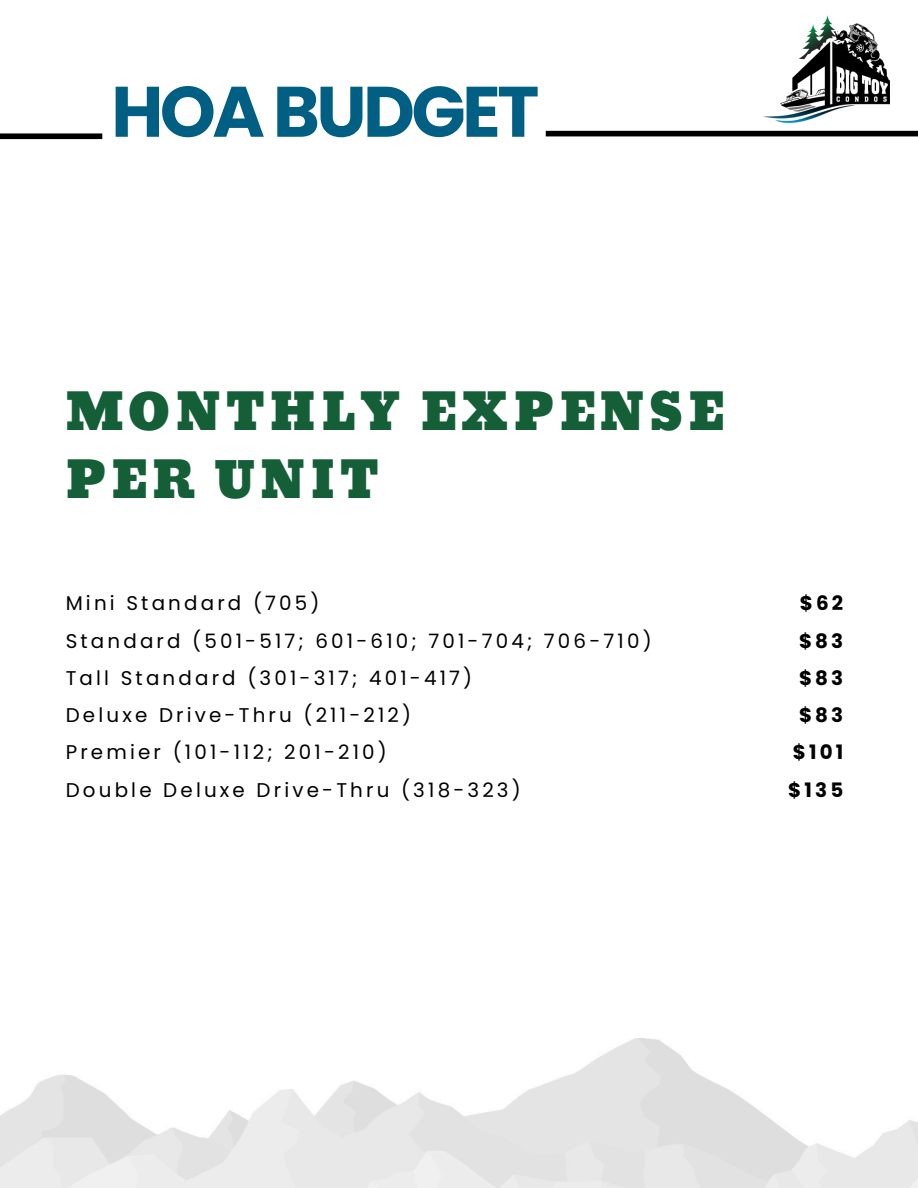
<style>
.page{position:relative;width:918px;height:1188px;background:#fff}
.page>*{position:absolute;margin:0;border:0;box-sizing:border-box;transform-origin:0 0}
.t1{font:700 71.4px "Poppins";letter-spacing:-.05em;color:#005f83}
.t2{font:49.5px/68.1px "Bevan";letter-spacing:.1em;color:#145f37}
.t3{font:19.8px "Poppins";letter-spacing:.16em;color:#000}
.t4{font:700 19.8px/37.2px "Poppins";letter-spacing:.16em;color:#000;text-align:center}
</style>
<div class="page">
<div style="left:546px;top:131px;width:372px;height:5px;background:#000"></div>
<div style="left:0;top:133px;width:102px;height:6px;background:#000"></div>
<img style="left:763px;top:16px;width:126px;height:107px">
<h1 class="t1" style="left:111px;top:62px;width:430px">HOA BUDGET</h1>
<h3 class="t2" style="left:66px;top:378px;width:659px">MONTHLY EXPENSE<br>PER UNIT</h3>
<h2 class="t3" style="left:66px;top:590px;width:255px">Mini Standard (705)</h2>
<p class="t3" style="left:66px;top:627px;width:587px">Standard (501-517; 601-610; 701-704; 706-710)</p>
<p class="t3" style="left:66px;top:664px;width:408px">Tall Standard (301-317; 401-417)</p>
<p class="t3" style="left:66px;top:701px;width:347px">Deluxe Drive-Thru (211-212)</p>
<p class="t3" style="left:66px;top:739px;width:323px">Premier (101-112; 201-210)</p>
<p class="t3" style="left:66px;top:776px;width:457px">Double Deluxe Drive-Thru (318-323)</p>
<p class="t4" style="left:788px;top:585px;width:56px">$62 $83 $83 $83 $101 $135</p>
</div>
